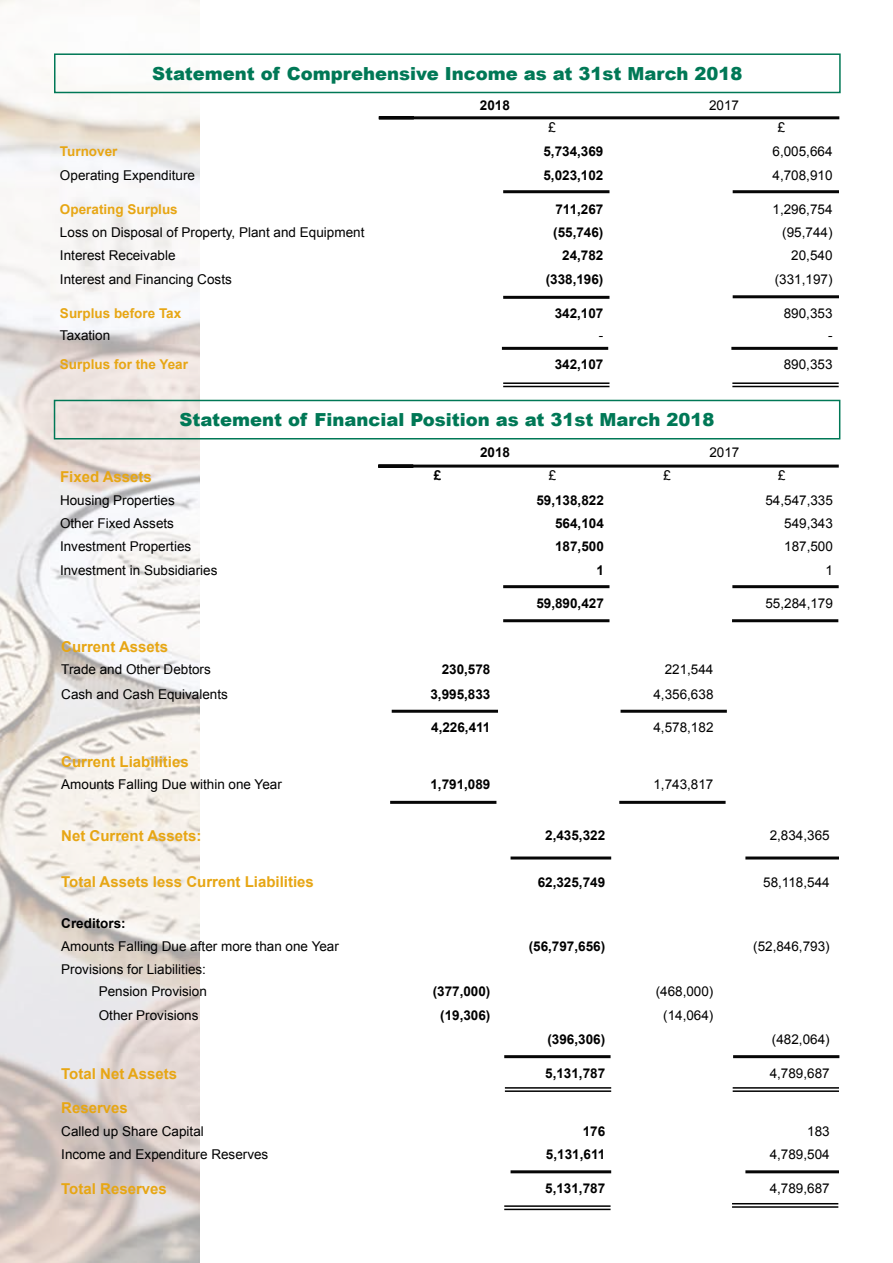
<style>
.page{position:relative;width:893px;height:1263px;background:#fff}
.page>*{position:absolute;margin:0;border:0;box-sizing:border-box;transform-origin:0 0}
.t1{font:900 18px "Arial";color:#007856}
.t2{font:700 15px "Arial";color:#e7a614}
.t3{font:13.5px/21.9px "Arial";color:#000;text-align:right}
.t4{font:700 13.5px "Arial";color:#000}
.t5{font:700 13.5px "Arial";color:#e7a614}
</style>
<div class="page">
<img style="left:0;top:0;width:199px;height:1263px">
<hr style="left:503px;top:190px;width:106px;height:3px;background:#060606">
<hr style="left:379px;top:116px;width:460px;height:3px;background:#060606">
<hr style="left:733px;top:190px;width:106px;height:3px;background:#060606">
<hr style="left:503px;top:296px;width:106px;height:3px;background:#060606">
<hr style="left:733px;top:295px;width:106px;height:3px;background:#060606">
<hr style="left:502px;top:347px;width:106px;height:3px;background:#060606">
<hr style="left:731px;top:347px;width:107px;height:3px;background:#060606">
<hr style="left:732px;top:382px;width:107px;height:2px;background:#000">
<hr style="left:732px;top:386px;width:107px;height:1px;background:#000">
<div style="left:54px;top:400px;width:786px;height:39px;border:2px solid #007856"></div>
<hr style="left:503px;top:585px;width:106px;height:3px;background:#060606">
<hr style="left:378px;top:465px;width:461px;height:3px;background:#060606">
<hr style="left:732px;top:585px;width:107px;height:3px;background:#060606">
<hr style="left:504px;top:1055px;width:107px;height:3px;background:#060606">
<hr style="left:733px;top:1055px;width:106px;height:3px;background:#060606">
<hr style="left:505px;top:1087px;width:106px;height:2px;background:#000">
<hr style="left:505px;top:1090px;width:106px;height:2px;background:#000">
<hr style="left:733px;top:1087px;width:106px;height:2px;background:#000">
<hr style="left:733px;top:1090px;width:106px;height:2px;background:#000">
<hr style="left:503px;top:619px;width:106px;height:3px;background:#060606">
<hr style="left:732px;top:619px;width:106px;height:3px;background:#060606">
<div style="left:54px;top:53px;width:787px;height:40px;border:2px solid #007856"></div>
<hr style="left:511px;top:1170px;width:100px;height:3px;background:#060606">
<hr style="left:745px;top:1170px;width:94px;height:3px;background:#060606">
<hr style="left:504px;top:1205px;width:107px;height:2px;background:#000">
<hr style="left:504px;top:1209px;width:107px;height:1px;background:#000">
<hr style="left:732px;top:1203px;width:106px;height:1px;background:#000">
<hr style="left:732px;top:1206px;width:106px;height:2px;background:#000">
<hr style="left:392px;top:710px;width:106px;height:3px;background:#060606">
<hr style="left:621px;top:710px;width:106px;height:3px;background:#060606">
<hr style="left:503px;top:382px;width:106px;height:2px;background:#000">
<hr style="left:503px;top:386px;width:106px;height:1px;background:#000">
<hr style="left:390px;top:801px;width:106px;height:3px;background:#060606">
<hr style="left:619px;top:801px;width:107px;height:3px;background:#060606">
<hr style="left:511px;top:856px;width:100px;height:3px;background:#060606">
<hr style="left:745px;top:856px;width:94px;height:3px;background:#060606">
<h1 class="t1" style="left:152px;top:60px;width:592px">Statement of Comprehensive Income as at 31st March 2018</h1>
<p class="t4" style="left:480px;top:96px;width:32px">2018</p>
<p class="t3" style="left:709px;top:94px;width:32px">2017</p>
<p class="t3" style="left:549px;top:116px;width:9px">£</p>
<p class="t3" style="left:778px;top:116px;width:9px">£</p>
<p class="t5" style="left:60px;top:142px;width:59px">Turnover</p>
<p class="t4" style="left:543px;top:142px;width:62px">5,734,369</p>
<p class="t3" style="left:772px;top:141px;width:62px">6,005,664</p>
<p class="t3" style="left:60px;top:164px;width:137px">Operating Expenditure</p>
<p class="t4" style="left:543px;top:166px;width:62px">5,023,102</p>
<p class="t3" style="left:772px;top:164px;width:62px">4,708,910</p>
<p class="t5" style="left:60px;top:201px;width:119px">Operating Surplus</p>
<p class="t4" style="left:555px;top:201px;width:50px">711,267</p>
<p class="t3" style="left:772px;top:199px;width:62px">1,296,754</p>
<p class="t3" style="left:60px;top:221px;width:306px">Loss on Disposal of Property, Plant and Equipment</p>
<p class="t4" style="left:553px;top:223px;width:52px">(55,746)</p>
<p class="t3" style="left:782px;top:221px;width:52px">(95,744)</p>
<p class="t3" style="left:60px;top:245px;width:117px">Interest Receivable</p>
<p class="t4" style="left:562px;top:247px;width:43px">24,782</p>
<p class="t3" style="left:791px;top:245px;width:43px">20,540</p>
<p class="t3" style="left:60px;top:268px;width:173px">Interest and Financing Costs</p>
<p class="t4" style="left:546px;top:270px;width:59px">(338,196)</p>
<p class="t3" style="left:775px;top:268px;width:59px">(331,197)</p>
<p class="t5" style="left:60px;top:304px;width:123px">Surplus before Tax</p>
<p class="t4" style="left:555px;top:304px;width:50px">342,107</p>
<p class="t3" style="left:784px;top:302px;width:50px">890,353</p>
<p class="t3" style="left:60px;top:325px;width:52px">Taxation</p>
<p class="t3" style="left:599px;top:325px;width:6px">-</p>
<p class="t3" style="left:828px;top:325px;width:6px">-</p>
<p class="t5" style="left:60px;top:355px;width:130px">Surplus for the Year</p>
<p class="t4" style="left:555px;top:355px;width:50px">342,107</p>
<p class="t3" style="left:784px;top:353px;width:50px">890,353</p>
<h1 class="t1" style="left:180px;top:407px;width:536px">Statement of Financial Position as at 31st March 2018</h1>
<p class="t4" style="left:480px;top:443px;width:32px">2018</p>
<p class="t3" style="left:709px;top:441px;width:32px">2017</p>
<p class="t2" style="left:60px;top:466px;width:93px">Fixed Assets</p>
<p class="t4" style="left:434px;top:467px;width:9px">£</p>
<p class="t3" style="left:549px;top:465px;width:9px">£</p>
<p class="t3" style="left:664px;top:465px;width:9px">£</p>
<p class="t3" style="left:778px;top:465px;width:9px">£</p>
<p class="t3" style="left:60px;top:489px;width:116px">Housing Properties</p>
<p class="t4" style="left:536px;top:491px;width:69px">59,138,822</p>
<p class="t3" style="left:765px;top:489px;width:69px">54,547,335</p>
<p class="t3" style="left:60px;top:512px;width:116px">Other Fixed Assets</p>
<p class="t4" style="left:555px;top:514px;width:50px">564,104</p>
<p class="t3" style="left:784px;top:512px;width:50px">549,343</p>
<p class="t3" style="left:60px;top:536px;width:133px">Investment Properties</p>
<p class="t4" style="left:555px;top:538px;width:50px">187,500</p>
<p class="t3" style="left:784px;top:536px;width:50px">187,500</p>
<p class="t3" style="left:60px;top:559px;width:159px">Investment in Subsidiaries</p>
<p class="t4" style="left:596px;top:561px;width:9px">1</p>
<p class="t3" style="left:825px;top:559px;width:9px">1</p>
<p class="t4" style="left:536px;top:594px;width:69px">59,890,427</p>
<p class="t3" style="left:765px;top:592px;width:69px">55,284,179</p>
<p class="t2" style="left:61px;top:637px;width:108px">Current Assets</p>
<p class="t3" style="left:61px;top:659px;width:151px">Trade and Other Debtors</p>
<p class="t4" style="left:442px;top:660px;width:50px">230,578</p>
<p class="t3" style="left:665px;top:659px;width:50px">221,544</p>
<p class="t3" style="left:61px;top:684px;width:168px">Cash and Cash Equivalents</p>
<p class="t4" style="left:430px;top:685px;width:62px">3,995,833</p>
<p class="t3" style="left:653px;top:684px;width:62px">4,356,638</p>
<p class="t4" style="left:431px;top:718px;width:61px">4,226,411</p>
<p class="t3" style="left:653px;top:716px;width:62px">4,578,182</p>
<p class="t2" style="left:61px;top:751px;width:129px">Current Liabilities</p>
<p class="t3" style="left:61px;top:773px;width:222px">Amounts Falling Due within one Year</p>
<p class="t4" style="left:430px;top:775px;width:62px">1,791,089</p>
<p class="t3" style="left:653px;top:773px;width:62px">1,743,817</p>
<p class="t2" style="left:61px;top:826px;width:142px">Net Current Assets:</p>
<p class="t4" style="left:545px;top:827px;width:62px">2,435,322</p>
<p class="t3" style="left:770px;top:825px;width:62px">2,834,365</p>
<p class="t2" style="left:61px;top:872px;width:254px">Total Assets less Current Liabilities</p>
<p class="t4" style="left:538px;top:873px;width:69px">62,325,749</p>
<p class="t3" style="left:763px;top:872px;width:68px">58,118,544</p>
<p class="t4" style="left:61px;top:914px;width:66px">Creditors:</p>
<p class="t3" style="left:61px;top:935px;width:279px">Amounts Falling Due after more than one Year</p>
<p class="t4" style="left:529px;top:937px;width:78px">(56,797,656)</p>
<p class="t3" style="left:753px;top:935px;width:78px">(52,846,793)</p>
<p class="t3" style="left:61px;top:959px;width:147px">Provisions for Liabilities:<br>Pension Provision</p>
<p class="t4" style="left:433px;top:982px;width:59px">(377,000)</p>
<p class="t3" style="left:656px;top:980px;width:59px">(468,000)</p>
<p class="t3" style="left:99px;top:1004px;width:101px">Other Provisions</p>
<p class="t4" style="left:440px;top:1006px;width:52px">(19,306)</p>
<p class="t3" style="left:663px;top:1004px;width:52px">(14,064)</p>
<p class="t4" style="left:547px;top:1030px;width:59px">(396,306)</p>
<p class="t3" style="left:772px;top:1028px;width:59px">(482,064)</p>
<p class="t2" style="left:61px;top:1063px;width:117px">Total Net Assets</p>
<p class="t4" style="left:545px;top:1064px;width:62px">5,131,787</p>
<p class="t3" style="left:770px;top:1062px;width:62px">4,789,687</p>
<p class="t2" style="left:61px;top:1097px;width:68px">Reserves</p>
<p class="t3" style="left:61px;top:1120px;width:144px">Called up Share Capital</p>
<p class="t4" style="left:583px;top:1122px;width:24px">176</p>
<p class="t3" style="left:807px;top:1120px;width:24px">183</p>
<p class="t3" style="left:61px;top:1143px;width:209px">Income and Expenditure Reserves</p>
<p class="t4" style="left:546px;top:1145px;width:61px">5,131,611</p>
<p class="t3" style="left:770px;top:1143px;width:62px">4,789,504</p>
<p class="t2" style="left:61px;top:1178px;width:107px">Total Reserves</p>
<p class="t4" style="left:545px;top:1179px;width:62px">5,131,787</p>
<p class="t3" style="left:770px;top:1177px;width:62px">4,789,687</p>
</div>
